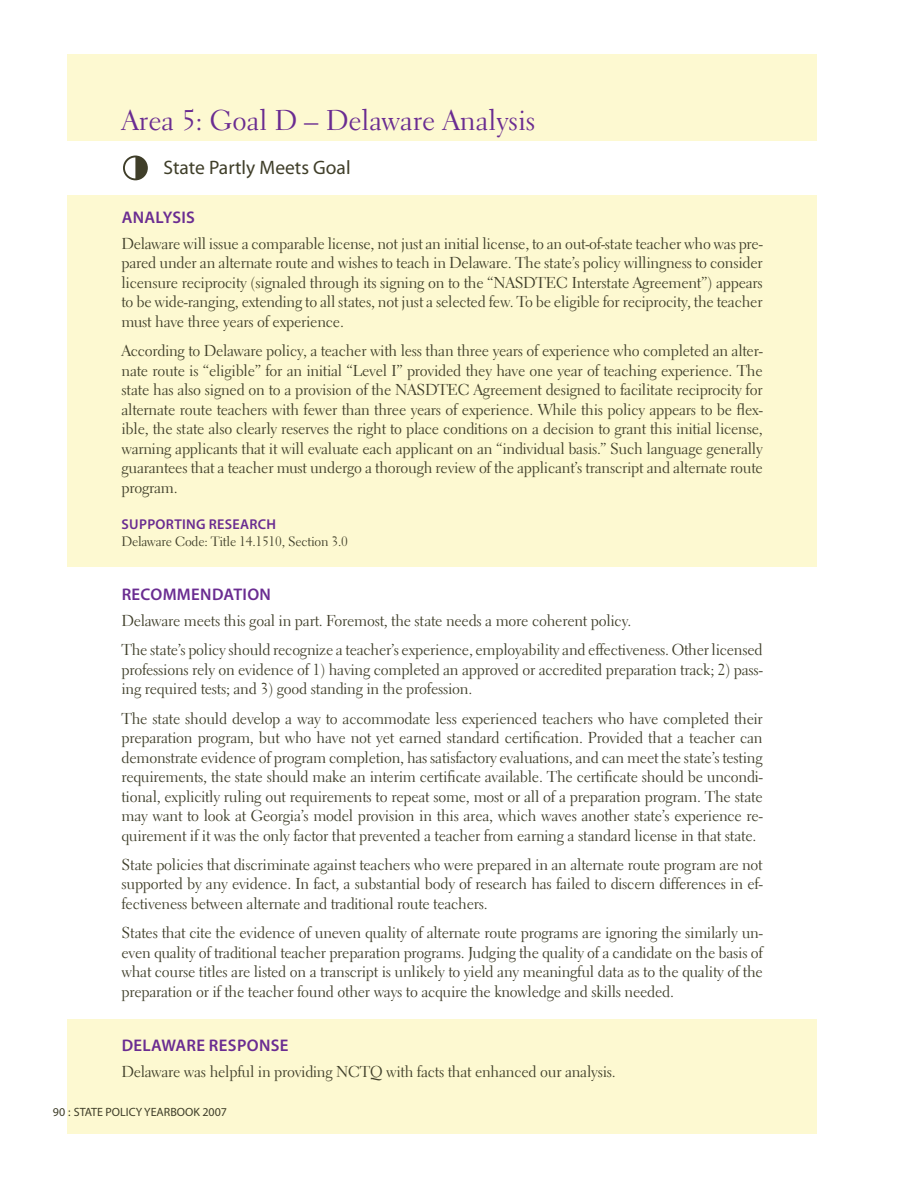
<style>
.page{position:relative;width:918px;height:1188px;background:#fff}
.page>*{position:absolute;margin:0;border:0;box-sizing:border-box;transform-origin:0 0}
.t1{font:28.5px "Electra LH";color:#6a2c91}
.t2{font:19.5px "Myriad Pro";color:#3f3e29}
.t3{font:600 16.8px "Myriad Pro";letter-spacing:.02em;color:#6a2c91}
.t4{font:15.75px/19.5px "Electra LH";letter-spacing:-.015em;color:#3f3e29;text-align:justify}
.t5{font:600 14.25px "Myriad Pro";letter-spacing:.02em;color:#6a2c91}
.t6{font:13.5px "Electra LH";letter-spacing:-.015em;color:#3f3e29}
.t7{font:12px "Myriad";color:#3f3e29}
</style>
<div class="page">
<div style="left:68px;top:54px;width:749px;height:1080px;background:#fdf9d1"></div>
<div style="left:6px;top:141px;width:904px;height:53px;background:#fff"></div>
<div style="left:37px;top:567px;width:810px;height:451px;background:#fff"></div>
<div style="left:125px;top:157px;width:21px;height:22px;background:#3f3e29;border-radius:50%"></div>
<div style="left:123px;top:156px;width:25px;height:24px;border:3px solid #3f3e29;border-radius:50%"></div>
<svg style="left:125px;top:157px;width:10px;height:21px"></svg>
<h1 class="t1" style="left:122px;top:103px;width:415px">Area 5: Goal D – Delaware Analysis</h1>
<p class="t2" style="left:164px;top:156px;width:189px">State Partly Meets Goal</p>
<p class="t3" style="left:122px;top:206px;width:59px">ANA LYSIS</p>
<p class="t4" style="left:122px;top:234px;width:643px">Delaware will issue a comparable license, not just an initial license, to an out-of-state teacher who was pre&shy;pared under an alternate route and wishes to teach in Delaware. The state’s policy willingness to consider licensure reciprocity (signaled through its signing on to the “NASDTEC Interstate Agreement”) appears to be wide-ranging, extending to all states, not just a selected few. To be eligible for reciprocity, the teacher must have three years of experience.</p>
<p class="t4" style="left:122px;top:341px;width:643px">According to Delaware policy, a teacher with less than three years of experience who completed an alter&shy;nate route is “eligible” for an initial “Level I” provided they have one year of teaching experience. The state has also signed on to a provision of the NASDTEC Agreement designed to facilitate reciprocity for alternate route teachers with fewer than three years of experience. While this policy appears to be flex&shy;ible, the state also clearly reserves the right to place conditions on a decision to grant this initial license, warning applicants that it will evaluate each applicant on an “individual basis.” Such language generally guarantees that a teacher must undergo a thorough review of the applicant’s transcript and alternate route program.</p>
<p class="t5" style="left:122px;top:515px;width:62px">SUPPORTING</p>
<p class="t5" style="left:209px;top:515px;width:69px">RESEARCH</p>
<p class="t6" style="left:122px;top:533px;width:228px">Delaware Code: Title 14.1510, Section 3.0</p>
<p class="t3" style="left:122px;top:584px;width:148px">RECOMMENDATION</p>
<p class="t4" style="left:122px;top:606px;width:643px;line-height:29.2px">Delaware meets this goal in part. Foremost, the state needs a more coherent policy.<br>The state’s policy should recognize a teacher’s experience, employability and effectiveness. Other licensed</p>
<p class="t4" style="left:122px;top:660px;width:643px">professions rely on evidence of 1) having completed an approved or accredited preparation track; 2) pass&shy;ing required tests; and 3) good standing in the profession.</p>
<p class="t4" style="left:122px;top:708px;width:643px">The state should develop a way to accommodate less experienced teachers who have completed their preparation program, but who have not yet earned standard certification. Provided that a teacher can demonstrate evidence of program completion, has satisfactory evaluations, and can meet the state’s testing requirements, the state should make an interim certificate available. The certificate should be uncondi&shy;tional, explicitly ruling out requirements to repeat some, most or all of a preparation program. The state may want to look at Georgia’s model provision in this area, which waves another state’s experience re&shy;quirement if it was the only factor that prevented a teacher from earning a standard license in that state.</p>
<p class="t4" style="left:122px;top:855px;width:643px">State policies that discriminate against teachers who were prepared in an alternate route program are not supported by any evidence. In fact, a substantial body of research has failed to discern differences in ef&shy;fectiveness between alternate and traditional route teachers.</p>
<p class="t4" style="left:122px;top:923px;width:643px">States that cite the evidence of uneven quality of alternate route programs are ignoring the similarly un&shy;even quality of traditional teacher preparation programs. Judging the quality of a candidate on the basis of what course titles are listed on a transcript is unlikely to yield any meaningful data as to the quality of the preparation or if the teacher found other ways to acquire the knowledge and skills needed.</p>
<p class="t3" style="left:122px;top:1034px;width:168px">DELAWARE RESPONSE</p>
<p class="t4" style="left:122px;top:1062px;width:496px">Delaware was helpful in providing NCTQ with facts that enhanced our analysis.</p>
<p class="t7" style="left:53px;top:1106px;width:176px">90 : STATE POLICY YEARBOOK 2007</p>
</div>
